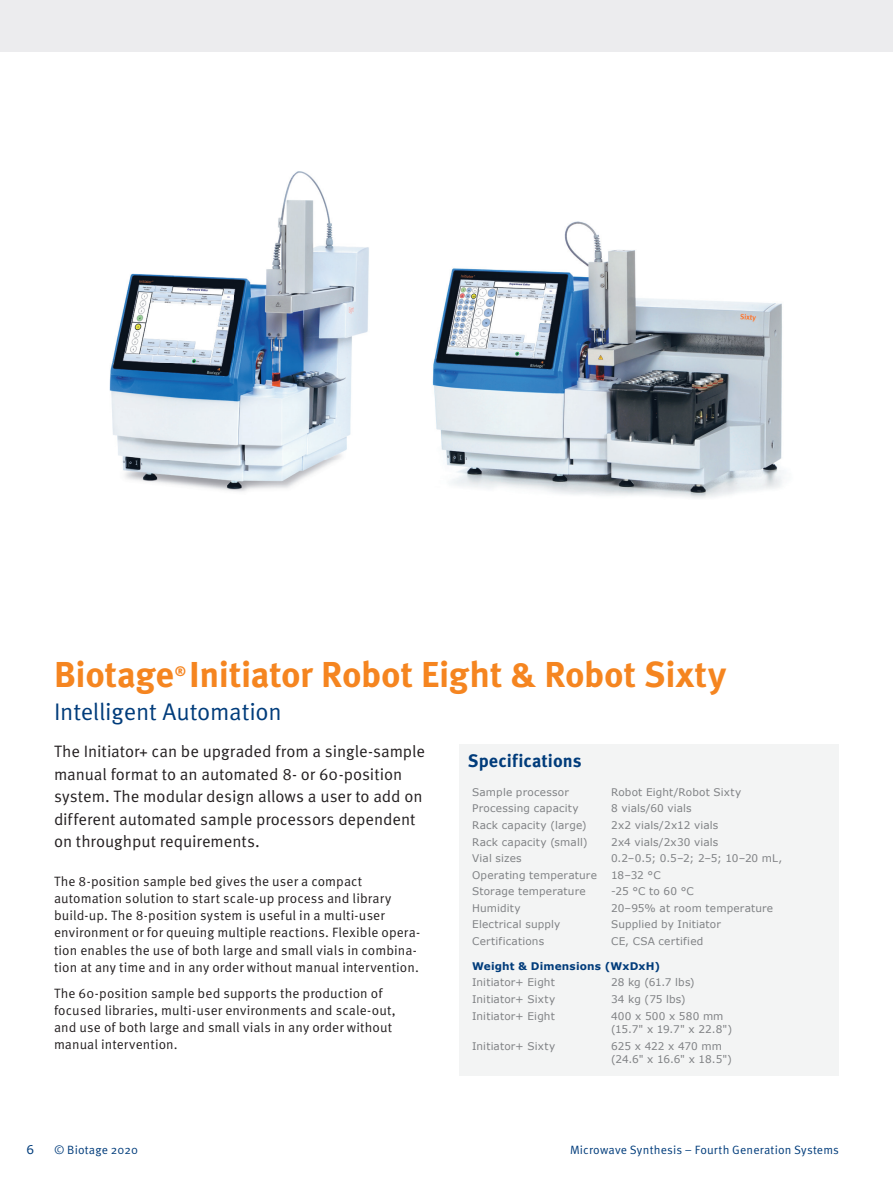
<style>
.page{position:relative;width:893px;height:1187px;background:#fff}
.page>*{position:absolute;margin:0;border:0;box-sizing:border-box;transform-origin:0 0}
.t1{font:700 36px "Meta OT";letter-spacing:-.01em;color:#f58520}
.t2{font:24px "Meta OT Norm";letter-spacing:-.01em;color:#013c7b}
.t3{font:700 18px "Meta OT";letter-spacing:.005em;color:#013c7b}
.t4{font:16.5px/22.5px "Meta OT Norm";letter-spacing:-.005em;color:#231f20}
.t5{font:13.5px/17.2px "Meta OT Norm";letter-spacing:.005em;color:#231f20}
.t6{font:700 13.5px "Meta OT";color:#f58520}
.t7{font:12px "Meta OT Norm";letter-spacing:.015em;color:#013c7b}
.t8{font:12px "Verdana";color:#013c7b}
.t9{font:10.5px/13.5px "Verdana";letter-spacing:.015em;color:#808285}
.t10{font:10.5px/13.5px "Verdana";letter-spacing:-.01em;color:#808285}
.t11{font:700 10.5px "Verdana";letter-spacing:.015em;color:#013c7b}
</style>
<div class="page">
<div style="left:0;top:0;width:893px;height:51px;background:#ececee"></div>
<img style="left:109px;top:171px;width:260px;height:321px">
<img style="left:432px;top:221px;width:352px;height:278px">
<div style="left:459px;top:744px;width:380px;height:331px;background:#f3f4f4"></div>
<h1 class="t1" style="left:54px;top:652px;width:674px">Biotage Initiator Robot Eight &amp; Robot Sixty</h1>
<p class="t6" style="left:175px;top:663px;width:13px">®</p>
<h2 class="t2" style="left:54px;top:697px;width:229px">Intelligent Automation</h2>
<p class="t4" style="left:54px;top:740px;width:373px">The Initiator+ can be upgraded from a single-sample manual format to an automated 8- or 60-position system. The modular design allows a user to add on different automated sample processors dependent on throughput requirements.</p>
<p class="t5" style="left:54px;top:872px;width:368px">The 8-position sample bed gives the user a compact<br>auto mation solution to start scale-up process and library build-up. The 8-position system is useful in a multi-user environment or for queuing multiple reactions. Flexible opera&shy;tion enables the use of both large and small vials in combina&shy;tion at any time and in any order without manual intervention.</p>
<p class="t5" style="left:54px;top:984px;width:343px">The 60-position sample bed supports the production of focused libraries, multi-user environments and scale-out, and use of both large and small vials in any order without manual intervention.</p>
<h3 class="t3" style="left:468px;top:749px;width:115px">Specifications</h3>
<p class="t9" style="left:472px;top:785px;width:98px">Sample processor</p>
<p class="t9" style="left:611px;top:785px;width:132px">Robot Eight/Robot Sixty</p>
<p class="t9" style="left:472px;top:801px;width:108px">Processing capacity</p>
<p class="t9" style="left:611px;top:801px;width:82px">8 vials/60 vials</p>
<p class="t9" style="left:472px;top:818px;width:116px">Rack capacity (large)</p>
<p class="t9" style="left:611px;top:818px;width:109px">2x2 vials/2x12 vials</p>
<p class="t9" style="left:472px;top:834px;width:117px">Rack capacity (small)</p>
<p class="t9" style="left:611px;top:834px;width:109px">2x4 vials/2x30 vials</p>
<p class="t9" style="left:472px;top:851px;width:51px">Vial sizes</p>
<p class="t9" style="left:611px;top:851px;width:173px">0.2–0.5; 0.5–2; 2–5; 10–20 mL,</p>
<p class="t9" style="left:472px;top:867px;width:126px">Operating temperature</p>
<p class="t9" style="left:611px;top:867px;width:51px">18–32 °C</p>
<p class="t9" style="left:472px;top:884px;width:115px">Storage temperature</p>
<p class="t9" style="left:611px;top:884px;width:84px">-25 °C to 60 °C</p>
<p class="t9" style="left:472px;top:901px;width:50px">Humidity</p>
<p class="t9" style="left:611px;top:901px;width:164px">20–95% at room temperature</p>
<p class="t9" style="left:472px;top:917px;width:90px">Electrical supply</p>
<p class="t9" style="left:611px;top:917px;width:111px">Supplied by Initiator</p>
<p class="t9" style="left:472px;top:934px;width:74px">Certifications</p>
<p class="t9" style="left:611px;top:934px;width:94px">CE, CSA certified</p>
<p class="t11" style="left:472px;top:958px;width:189px">Weight &amp; Dimensions (WxDxH)</p>
<p class="t9" style="left:472px;top:975px;width:84px">Initiator+ Eight</p>
<p class="t9" style="left:611px;top:975px;width:85px">28 kg (61.7 lbs)</p>
<p class="t9" style="left:472px;top:992px;width:85px">Initiator+ Sixty</p>
<p class="t9" style="left:611px;top:992px;width:76px">34 kg (75 lbs)</p>
<p class="t9" style="left:472px;top:1008px;width:84px">Initiator+ Eight</p>
<p class="t9" style="left:611px;top:1008px;width:123px">400 x 500 x 580 mm (15.7" x 19.7" x 22.8")</p>
<p class="t9" style="left:472px;top:1038px;width:85px">Initiator+ Sixty</p>
<p class="t10" style="left:611px;top:1038px;width:122px">625 x 422 x 470 mm (24.6" x 16.6" x 18.5")</p>
<p class="t8" style="left:26px;top:1141px;width:9px">6</p>
<p class="t7" style="left:54px;top:1142px;width:86px">© Biotage 2020</p>
<p class="t7" style="left:570px;top:1142px;width:270px">Microwave Synthesis – Fourth Generation Systems</p>
</div>
